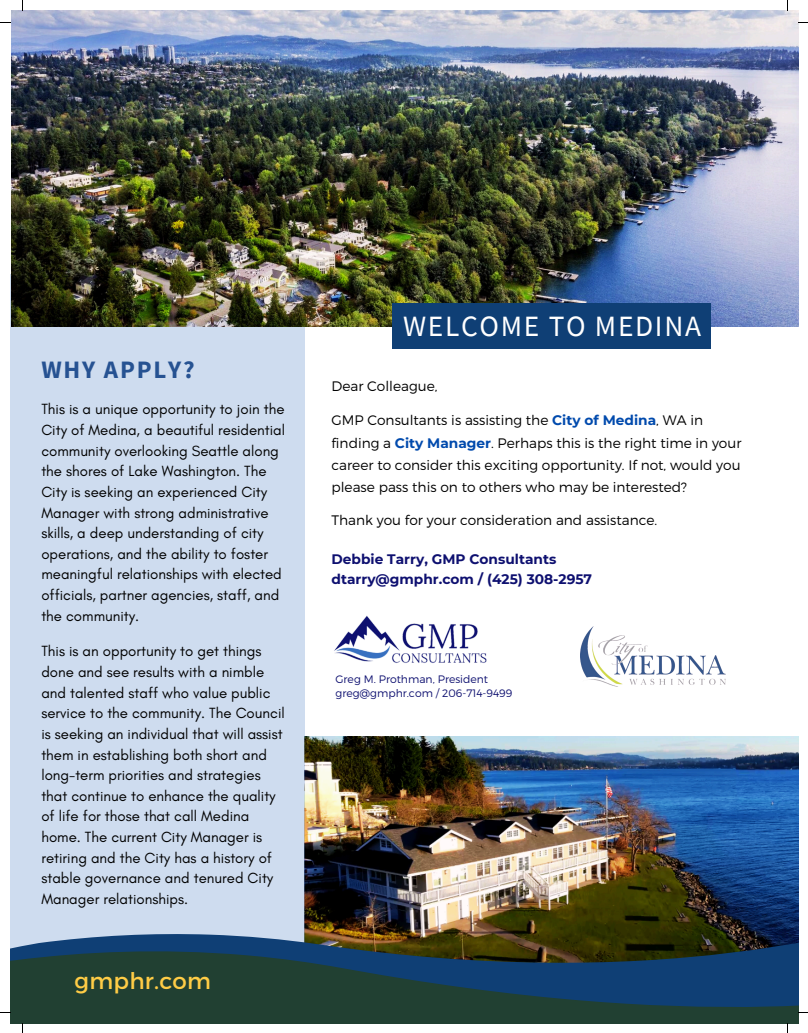
<style>
.page{position:relative;width:808px;height:1033px;background:#fff}
.page>*{position:absolute;margin:0;border:0;box-sizing:border-box;transform-origin:0 0}
.t1{font:29.38px "Source Sans Pro";letter-spacing:.055em;color:#fff}
.t2{font:700 25px "Source Sans Pro";letter-spacing:.07em;color:#265292}
.t3{font:22.88px "Montserrat";letter-spacing:.01em;color:#ffcc46}
.t4{font:15px/20.6px "Glacial Indifference";color:#000}
.t5{font:300 13.75px/22.2px "Montserrat";color:#000}
.t6{font:700 13.75px/20px "Montserrat";color:#0e1070}
.t7{font:300 10.75px "Montserrat";color:#0e1070}
.s1{font-weight:700;color:#004aad}
</style>
<div class="page">
<div style="left:10px;top:274px;width:294px;height:704px;background:#cedcef"></div>
<img style="left:11px;top:10px;width:787px;height:316px">
<div style="left:392px;top:304px;width:319px;height:45px;background:#0f3f75"></div>
<img style="left:10px;top:667px;width:788px;height:356px">
<img style="left:331px;top:615px;width:157px;height:58px">
<img style="left:580px;top:626px;width:145px;height:60px">
<h5 class="t2" style="left:41px;top:353px;width:155px">WHY APPLY?</h5>
<h2 class="t4" style="left:41px;top:399px;width:245px">This is a unique opportunity to join the City of Medina, a beautiful residential community overlooking Seattle along the shores of Lake Washington. The City is seeking an experienced City Manager with strong administrative skills, a deep understanding of city operations, and the ability to foster meaningful relationships with elected officials, partner agencies, staff, and the community.</h2>
<h5 class="t4" style="left:41px;top:641px;width:245px">This is an opportunity to get things done and see results with a nimble and talented staff who value public service to the community. The Council is seeking an individual that will assist them in establishing both short and long-term priorities and strategies that continue to enhance the quality of life for those that call Medina home. The current City Manager is retiring and the City has a history of stable governance and tenured City Manager relationships.</h5>
<h1 class="t3" style="left:75px;top:965px;width:138px">gmphr.com</h1>
<p class="t1" style="left:403px;top:307px;width:299px">WELCOME TO MEDINA</p>
<h5 class="t5" style="left:331px;top:374px;width:107px">Dear Colleague,</h5>
<h5 class="t5" style="left:331px;top:408px;width:411px">GMP Consultants is assisting the <span class="s1">City of Medina</span>, WA in finding a <span class="s1">City Manager</span>. Perhaps this is the right time in your career to consider this exciting opportunity. If not, would you please pass this on to others who may be interested?</h5>
<h5 class="t5" style="left:331px;top:508px;width:327px">Thank you for your consideration and assistance.</h5>
<h4 class="t6" style="left:331px;top:549px;width:262px">Debbie Tarry, GMP Consultants dtarry@gmphr.com / (425) 308-2957</h4>
<p class="t7" style="left:335px;top:672px;width:154px">Greg M. Prothman, President</p>
<p class="t7" style="left:335px;top:686px;width:178px">greg@gmphr.com / 206-714-9499</p>
</div>
